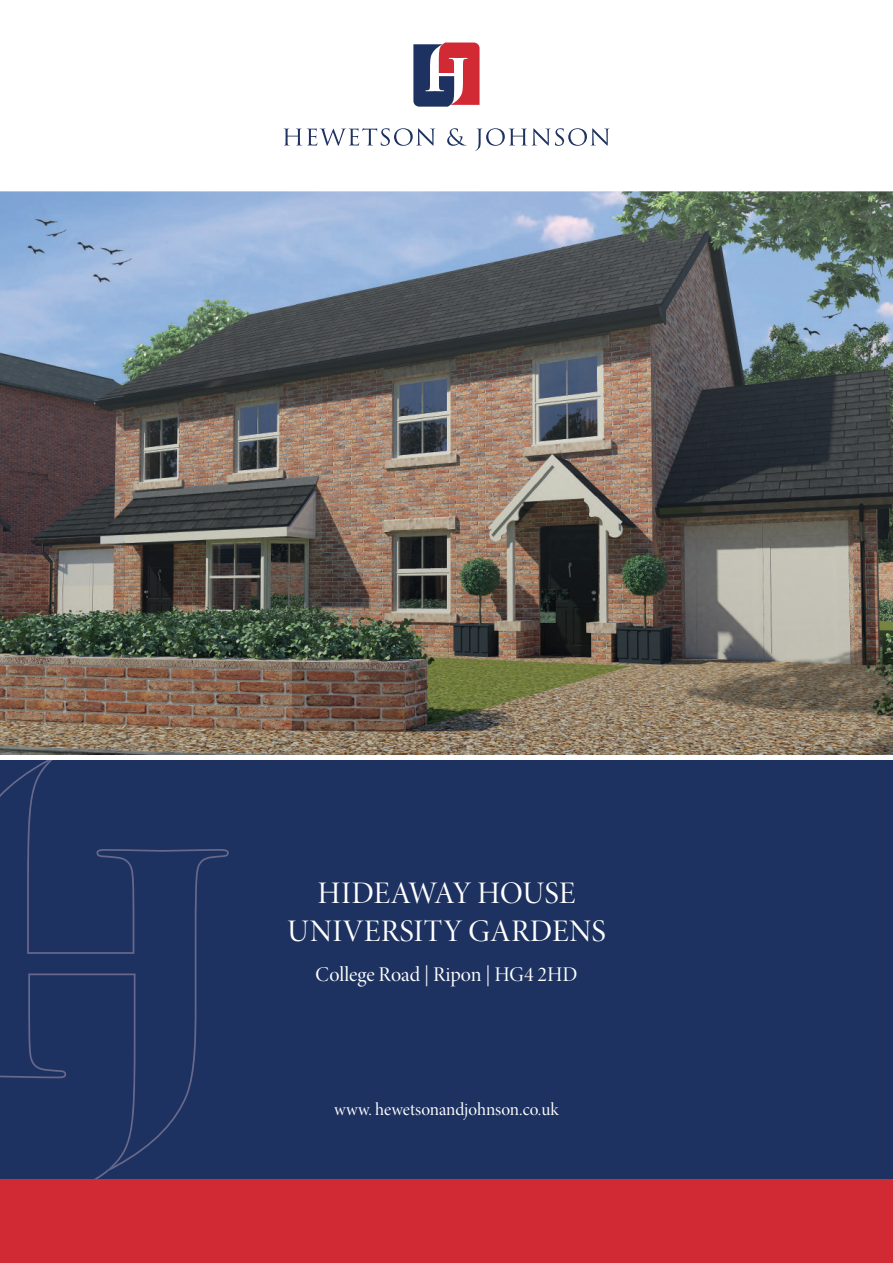
<style>
.page{position:relative;width:893px;height:1263px;background:#fff}
.page>*{position:absolute;margin:0;border:0;box-sizing:border-box;transform-origin:0 0}
.t1{font:31.5px/37.8px "Minion Pro Disp";letter-spacing:.01em;color:#fff;text-align:center}
.t2{font:21px "Minion Pro Disp";color:#fff}
.t3{font:18px "Minion Pro Disp";color:#fff}
</style>
<div class="page">
<svg style="left:283px;top:128px;width:152px;height:18px"></svg>
<svg style="left:447px;top:128px;width:20px;height:18px"></svg>
<svg style="left:475px;top:128px;width:134px;height:23px"></svg>
<svg style="left:413px;top:43px;width:67px;height:64px"></svg>
<div style="left:0;top:759px;width:893px;height:504px;background:#1d3261"></div>
<img style="left:0;top:191px;width:893px;height:564px">
<svg style="left:0;top:759px;width:136px;height:421px"></svg>
<svg style="left:27px;top:759px;width:202px;height:412px"></svg>
<div style="left:0;top:1180px;width:893px;height:83px;background:#d22a34"></div>
<p class="t1" style="left:287px;top:875px;width:320px">HIDEAWAY HOUSE<br>UNIVERSITY GARDENS</p>
<p class="t2" style="left:316px;top:962px;width:263px">College Road | Ripon | HG4 2HD</p>
<p class="t3" style="left:334px;top:1098px;width:226px">www. hewetsonandjohnson.co.uk</p>
</div>
